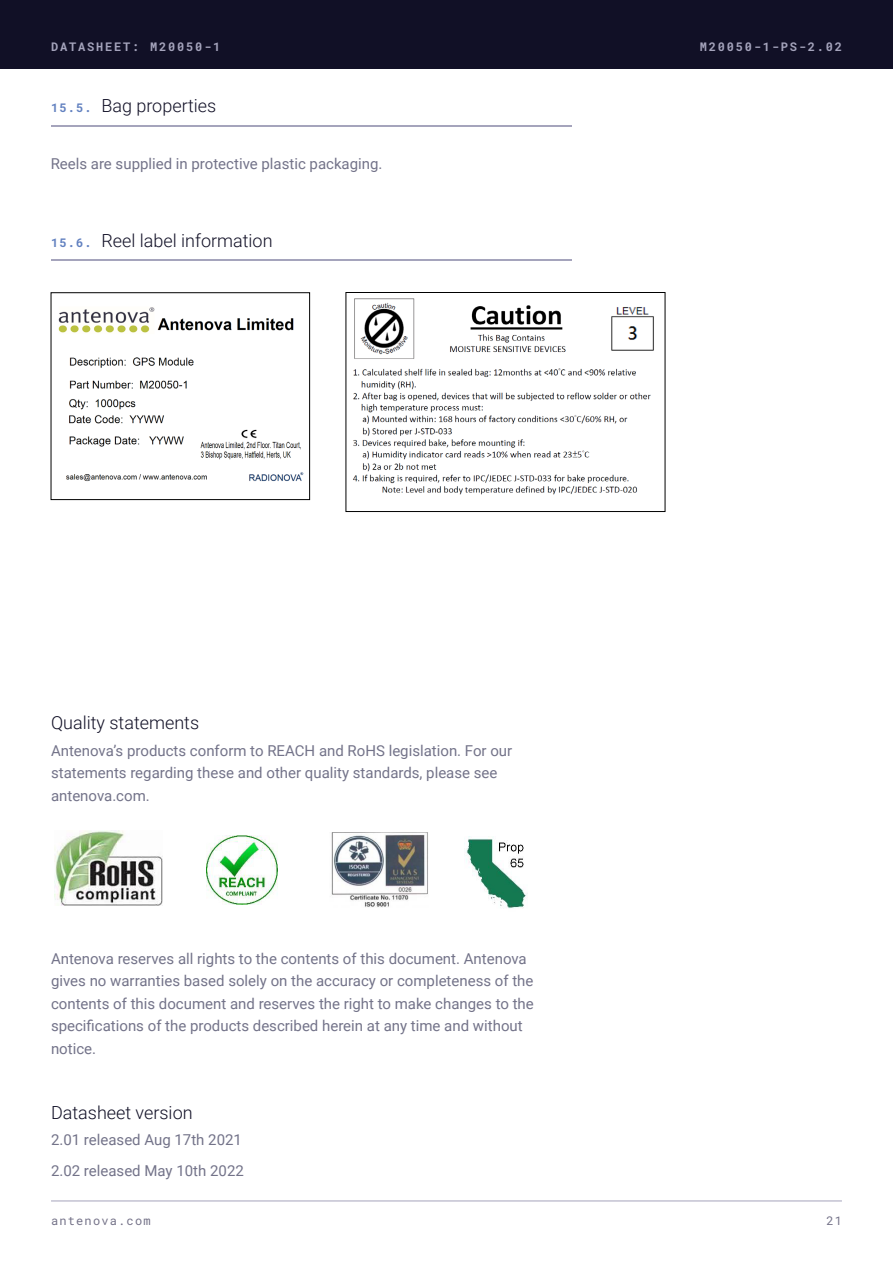
<style>
.page{position:relative;width:893px;height:1263px;background:#fff}
.page>*{position:absolute;margin:0;border:0;box-sizing:border-box;transform-origin:0 0}
.t1{font:300 18px "Roboto";color:#111026}
.t2{font:15px/22.5px "Roboto";color:#737389}
.t3{font:700 12px "Roboto Mono";letter-spacing:.15em;color:#a5a4bc}
.t4{font:12px "Roboto Mono";letter-spacing:.1em;color:#747288}
.s1{font-family:"Roboto Mono";font-weight:700;font-size:12px;color:#6281c0}
</style>
<div class="page">
<div style="left:0;top:0;width:893px;height:68px;background:#111026"></div>
<hr style="left:51px;top:1201px;width:791px;height:1px;background:#a5a4bc">
<img style="left:58px;top:307px;width:246px;height:175px">
<div style="left:51px;top:292px;width:259px;height:208px;border:1px solid #000"></div>
<hr style="left:51px;top:125px;width:520px;height:1px;background:#a5a4bc">
<hr style="left:51px;top:260px;width:520px;height:1px;background:#a5a4bc">
<img style="left:353px;top:298px;width:301px;height:197px">
<div style="left:346px;top:292px;width:319px;height:220px;border:1px solid #000"></div>
<img style="left:331px;top:832px;width:97px;height:76px">
<img style="left:206px;top:835px;width:71px;height:69px">
<img style="left:54px;top:831px;width:109px;height:74px">
<img style="left:466px;top:838px;width:62px;height:71px">
<p class="t3" style="left:51px;top:38px;width:171px">DATASHEET: M20050-1</p>
<p class="t3" style="left:700px;top:38px;width:144px">M20050-1-PS-2.02</p>
<p class="t1" style="left:51px;top:93px;width:167px"><span class="s1">15.5.</span> Bag properties</p>
<p class="t2" style="left:51px;top:152px;width:333px">Reels are supplied in protective plastic packaging.</p>
<p class="t1" style="left:51px;top:228px;width:223px"><span class="s1">15.6.</span> Reel label information</p>
<p class="t1" style="left:51px;top:710px;width:150px">Quality statements</p>
<p class="t2" style="left:51px;top:739px;width:463px">Antenova’s products conform to REACH and RoHS legislation. For our statements regarding these and other quality standards, please see antenova.com.</p>
<p class="t2" style="left:51px;top:946px;width:484px">Antenova reserves all rights to the contents of this document. Antenova gives no warranties based solely on the accuracy or completeness of the contents of this document and reserves the right to make changes to the specifications of the products described herein at any time and without notice.</p>
<p class="t1" style="left:51px;top:1099px;width:143px">Datasheet version</p>
<p class="t2" style="left:51px;top:1124px;width:194px;line-height:31px">2.01 released Aug 17th 2021<br>2.02 released May 10th 2022</p>
<p class="t4" style="left:51px;top:1212px;width:101px">antenova.com</p>
<p class="t4" style="left:826px;top:1212px;width:17px">21</p>
</div>
